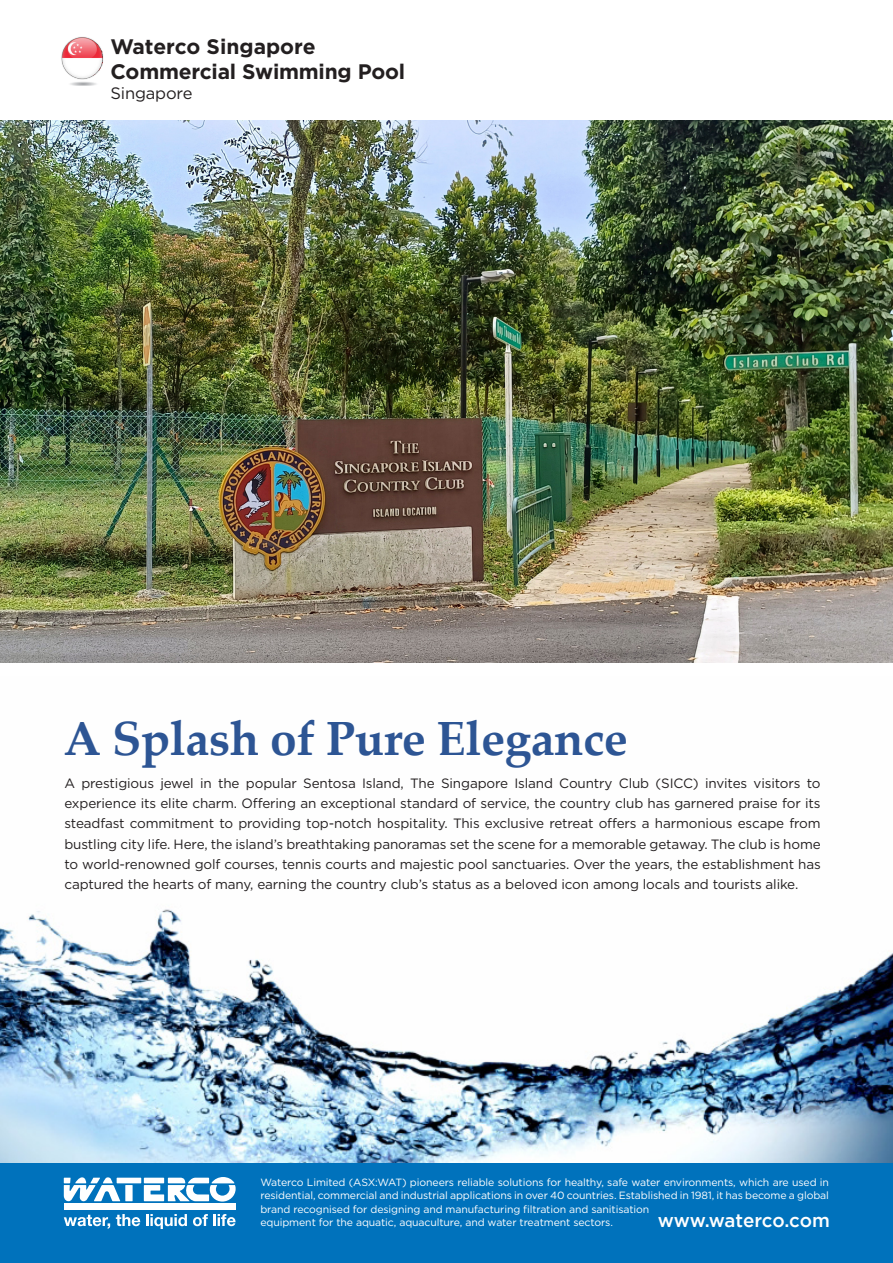
<style>
.page{position:relative;width:893px;height:1263px;background:#fff}
.page>*{position:absolute;margin:0;border:0;box-sizing:border-box;transform-origin:0 0}
.t1{font:700 48px "Palatino Linotype";letter-spacing:-.01em;color:#2d5594}
.t2{font:700 21px "Gotham HTF";letter-spacing:-.01em;color:#231f20}
.t3{font:500 18.75px "Gotham";letter-spacing:-.01em;color:#fff}
.t4{font:16.5px "Gotham HTF";letter-spacing:-.01em;color:#231f20}
.t5{font:13.5px/20.2px "Gotham HTF";letter-spacing:-.01em;color:#231f20;text-align:justify}
.t6{font:10.5px/13.5px "Gotham HTF";letter-spacing:-.01em;color:#fff}
</style>
<div class="page">
<img style="left:0;top:909px;width:893px;height:254px">
<div style="left:0;top:1163px;width:893px;height:100px;background:#0072bc"></div>
<svg style="left:64px;top:1177px;width:56px;height:24px"></svg>
<div style="left:64px;top:1203px;width:172px;height:7px;background:#fff"></div>
<svg style="left:64px;top:1215px;width:46px;height:14px"></svg>
<svg style="left:116px;top:1214px;width:24px;height:12px"></svg>
<svg style="left:146px;top:1214px;width:41px;height:15px"></svg>
<svg style="left:193px;top:1214px;width:43px;height:12px"></svg>
<div style="left:125px;top:1185px;width:8px;height:16px;background:#fff"></div>
<div style="left:117px;top:1178px;width:24px;height:5px;background:#fff"></div>
<svg style="left:144px;top:1177px;width:92px;height:24px"></svg>
<img style="left:0;top:120px;width:893px;height:542px">
<img style="left:61px;top:37px;width:42px;height:43px">
<p class="t2" style="left:111px;top:34px;width:206px">Waterco Singapore</p>
<p class="t2" style="left:111px;top:59px;width:296px">Commercial Swimming Pool</p>
<p class="t4" style="left:111px;top:84px;width:83px">Singapore</p>
<p class="t1" style="left:64px;top:704px;width:566px">A Splash of Pure Elegance</p>
<p class="t5" style="left:64px;top:773px;width:758px">A prestigious jewel in the popular Sentosa Island, The Singapore Island Country Club (SICC) invites visitors to experience its elite charm. Offering an exceptional standard of service, the country club has garnered praise for its steadfast commitment to providing top-notch hospitality. This exclusive retreat offers a harmonious escape from bustling city life. Here, the island’s breathtaking panoramas set the scene for a memorable getaway. The club is home to world-renowned golf courses, tennis courts and majestic pool sanctuaries. Over the years, the establishment has captured the hearts of many, earning the country club’s status as a beloved icon among locals and tourists alike.</p>
<p class="t6" style="left:260px;top:1175px;width:570px">Waterco Limited (ASX:WAT) pioneers reliable solutions for healthy, safe water environments, which are used in residential, commercial and industrial applications in over 40 countries. Established in 1981, it has become a global brand recognised for designing and manufacturing filtration and sanitisation<br>equipment for the aquatic, aquaculture, and water treatment sectors.</p>
<p class="t3" style="left:658px;top:1209px;width:174px">www.waterco.com</p>
</div>
